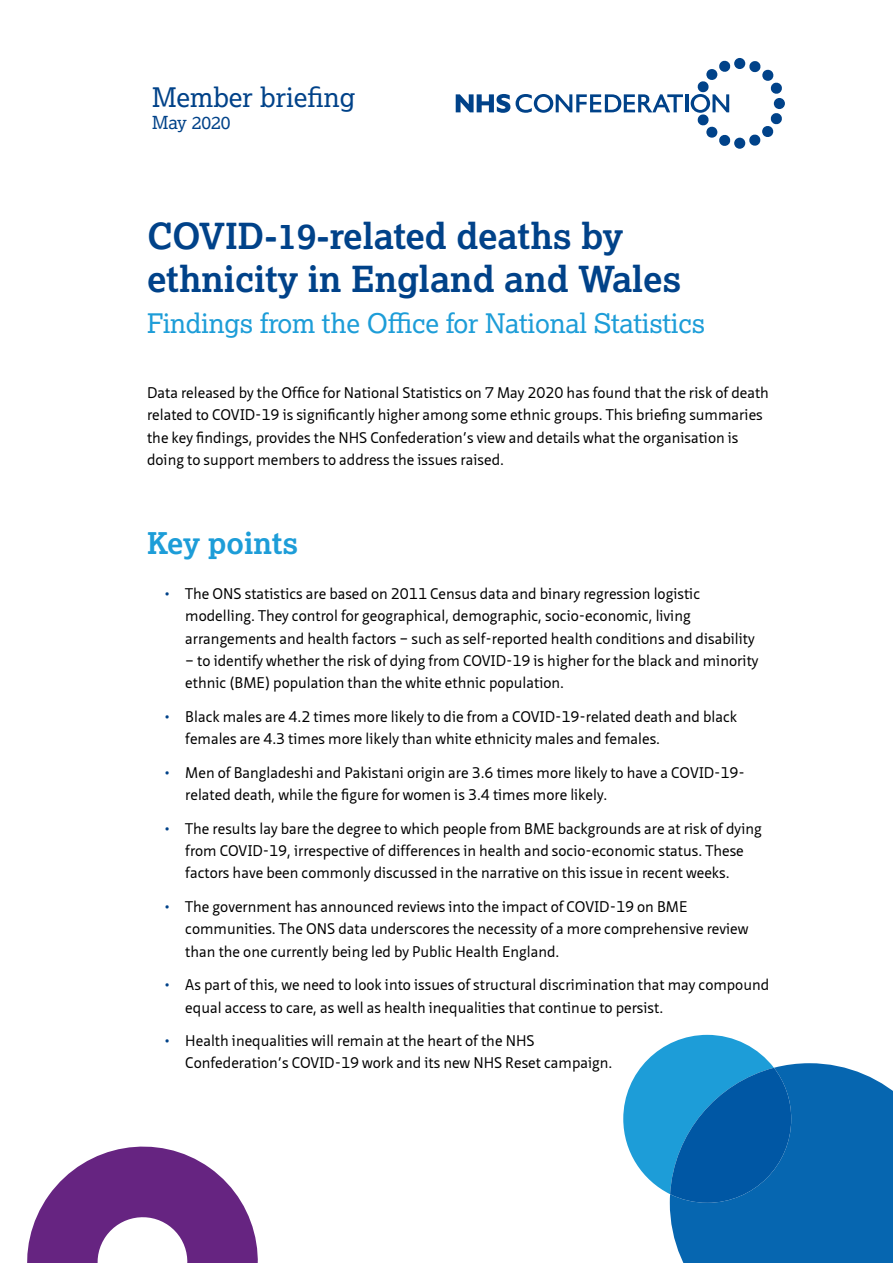
<style>
.page{position:relative;width:893px;height:1263px;background:#fff}
.page>*{position:absolute;margin:0;border:0;box-sizing:border-box;transform-origin:0 0}
.t1{font:700 36px/43.2px "Lexia";color:#004289}
.t2{font:700 30px "Lexia";color:#1d9dd8}
.t3{font:27px "Lexia";letter-spacing:-.01em;color:#1d9dd8}
.t4{font:27px "Lexia";color:#004289}
.t5{font:18px "Lexia";color:#004289}
.t6{font:15px/22.4px "Neue Sans";color:#000}
.s1{color:#004289}
</style>
<div class="page">
<svg style="left:456px;top:94px;width:54px;height:19px"></svg>
<svg style="left:516px;top:94px;width:167px;height:19px"></svg>
<hr style="left:685px;top:94px;width:3px;height:18px;background:#004289">
<div style="left:734px;top:58px;width:11px;height:11px;background:#004289;border-radius:50%"></div>
<svg style="left:749px;top:61px;width:36px;height:85px"></svg>
<div style="left:734px;top:138px;width:11px;height:11px;background:#004289;border-radius:50%"></div>
<svg style="left:691px;top:60px;width:39px;height:86px"></svg>
<svg style="left:27px;top:1146px;width:231px;height:117px"></svg>
<svg style="left:623px;top:1035px;width:270px;height:228px"></svg>
<h3 class="t4" style="left:152px;top:81px;width:205px">Member briefing</h3>
<p class="t5" style="left:152px;top:111px;width:80px">May 2020</p>
<h1 class="t1" style="left:147px;top:213px;width:536px">COVID-19-related deaths by ethnicity in England and Wales</h1>
<h3 class="t3" style="left:147px;top:306px;width:560px">Findings from the Office for National Statistics</h3>
<p class="t6" style="left:147px;top:382px;width:623px">Data released by the Office for National Statistics on 7 May 2020 has found that the risk of death related to COVID-19 is significantly higher among some ethnic groups. This briefing summaries the key findings, provides the NHS Confederation’s view and details what the organisation is doing to support members to address the issues raised.</p>
<h2 class="t2" style="left:147px;top:525px;width:153px">Key points</h2>
<p class="t6" style="left:185px;top:583px;width:571px;text-indent:-21px"><span class="s1">•</span> The ONS statistics are based on 2011 Census data and binary regression logistic modelling. They control for geographical, demographic, socio-economic, living arrangements and health factors – such as self-reported health conditions and disability</p>
<p class="t6" style="left:185px;top:650px;width:575px">– to identify whether the risk of dying from COVID-19 is higher for the black and minority ethnic (BME) population than the white ethnic population.</p>
<p class="t6" style="left:185px;top:706px;width:553px;text-indent:-21px"><span class="s1">•</span> Black males are 4.2 times more likely to die from a COVID-19-related death and black females are 4.3 times more likely than white ethnicity males and females.</p>
<p class="t6" style="left:185px;top:762px;width:561px;text-indent:-21px"><span class="s1">•</span> Men of Bangladeshi and Pakistani origin are 3.6 times more likely to have a COVID-19- related death, while the figure for women is 3.4 times more likely.</p>
<p class="t6" style="left:185px;top:818px;width:578px;text-indent:-21px"><span class="s1">•</span> The results lay bare the degree to which people from BME backgrounds are at risk of dying from COVID-19, irrespective of differences in health and socio-economic status. These factors have been commonly discussed in the narrative on this issue in recent weeks.</p>
<p class="t6" style="left:185px;top:896px;width:565px;text-indent:-21px"><span class="s1">•</span> The government has announced reviews into the impact of COVID-19 on BME communities. The ONS data underscores the necessity of a more comprehensive review than the one currently being led by Public Health England.</p>
<p class="t6" style="left:185px;top:974px;width:585px;text-indent:-21px"><span class="s1">•</span> As part of this, we need to look into issues of structural discrimination that may compound equal access to care, as well as health inequalities that continue to persist.</p>
<p class="t6" style="left:185px;top:1030px;width:429px;text-indent:-21px"><span class="s1">•</span> Health inequalities will remain at the heart of the NHS<br>Confederation’s COVID-19 work and its new NHS Reset campaign.</p>
</div>
